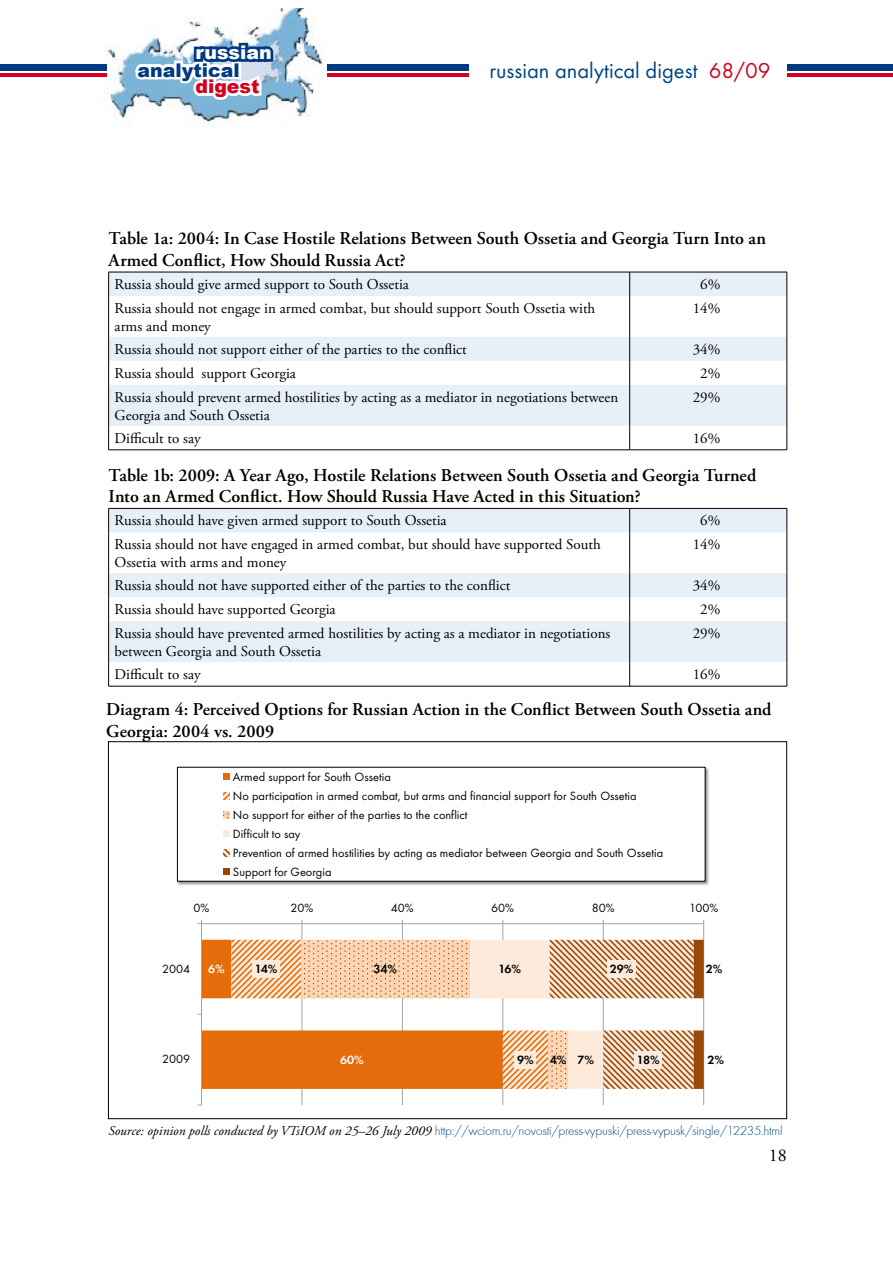
<style>
.page{position:relative;width:893px;height:1263px;background:#fff}
.page>*{position:absolute;margin:0;border:0;box-sizing:border-box;transform-origin:0 0}
.t1{font:22.5px "Futura TOT Boo";color:#004481}
.t2{font:900 18.9px "Arial";color:#003882}
.t3{font:900 18.9px "Arial";color:#fff}
.t4{font:900 18.9px "Arial";color:#d4001e}
.t5{font:600 18px/21.6px "Adobe Garamond Pro";color:#000}
.t6{font:18px "Adobe Garamond Pro";color:#000}
.t7{font:15px/18px "Adobe Garamond Pro";color:#000}
.t8{font:300 13.5px "Futura T";letter-spacing:-.02em;color:#004787}
.t9{font:12.45px/19px "Futura TOT Boo";color:#000}
.t10{font:12.45px "Futura TOT Dem";letter-spacing:-.065em;color:#000}
.t11{font:12.45px "Futura TOT Dem";color:#fff}
.s1{color:#d4001e}
.s2{font-family:"Adobe Garamond Pro";font-weight:400;font-style:italic;color:#000}
</style>
<div class="page">
<hr style="left:307px;top:74px;width:586px;height:3px;background:#d4001e">
<div style="left:307px;top:64px;width:586px;height:7px;background:#003882"></div>
<img style="left:102px;top:8px;width:225px;height:118px">
<div style="left:0;top:64px;width:106px;height:7px;background:#003882"></div>
<hr style="left:0;top:74px;width:106px;height:3px;background:#d4001e">
<svg style="left:131px;top:42px;width:145px;height:62px"></svg>
<div style="left:469px;top:56px;width:318px;height:31px;background:#fff"></div>
<svg style="left:109px;top:273px;width:678px;height:153px;fill:#e7eff9"></svg>
<svg style="left:108px;top:273px;width:1px;height:23px"></svg>
<svg style="left:629px;top:273px;width:1px;height:23px"></svg>
<svg style="left:787px;top:272px;width:1px;height:24px"></svg>
<hr style="left:108px;top:296px;width:1px;height:41px;background:#000">
<hr style="left:629px;top:296px;width:1px;height:41px;background:#000">
<hr style="left:787px;top:296px;width:1px;height:41px;background:#000">
<svg style="left:108px;top:337px;width:1px;height:48px"></svg>
<svg style="left:629px;top:337px;width:1px;height:48px"></svg>
<svg style="left:787px;top:337px;width:1px;height:48px"></svg>
<hr style="left:108px;top:385px;width:1px;height:41px;background:#000">
<hr style="left:629px;top:385px;width:1px;height:41px;background:#000">
<hr style="left:787px;top:385px;width:1px;height:41px;background:#000">
<svg style="left:108px;top:426px;width:1px;height:23px"></svg>
<svg style="left:629px;top:426px;width:1px;height:23px"></svg>
<svg style="left:787px;top:426px;width:1px;height:24px"></svg>
<hr style="left:108px;top:449px;width:522px;height:1px;background:#000">
<hr style="left:630px;top:449px;width:157px;height:1px;background:#000">
<hr style="left:108px;top:272px;width:522px;height:1px;background:#000">
<hr style="left:630px;top:272px;width:157px;height:1px;background:#000">
<svg style="left:109px;top:509px;width:678px;height:153px;fill:#e7eff9"></svg>
<svg style="left:108px;top:509px;width:1px;height:23px"></svg>
<svg style="left:629px;top:509px;width:1px;height:23px"></svg>
<svg style="left:787px;top:509px;width:1px;height:23px"></svg>
<hr style="left:108px;top:532px;width:1px;height:41px;background:#000">
<hr style="left:629px;top:532px;width:1px;height:41px;background:#000">
<hr style="left:787px;top:532px;width:1px;height:41px;background:#000">
<svg style="left:108px;top:573px;width:1px;height:48px"></svg>
<svg style="left:629px;top:573px;width:1px;height:48px"></svg>
<svg style="left:787px;top:573px;width:1px;height:48px"></svg>
<hr style="left:108px;top:621px;width:1px;height:41px;background:#000">
<hr style="left:629px;top:621px;width:1px;height:41px;background:#000">
<hr style="left:787px;top:621px;width:1px;height:41px;background:#000">
<svg style="left:108px;top:662px;width:1px;height:24px"></svg>
<svg style="left:629px;top:662px;width:1px;height:24px"></svg>
<svg style="left:787px;top:662px;width:1px;height:24px"></svg>
<hr style="left:108px;top:686px;width:522px;height:1px;background:#000">
<hr style="left:630px;top:686px;width:157px;height:1px;background:#000">
<hr style="left:108px;top:508px;width:522px;height:1px;background:#000">
<hr style="left:630px;top:508px;width:157px;height:1px;background:#000">
<hr style="left:302px;top:924px;width:1px;height:181px;background:#a2a3a5">
<hr style="left:402px;top:924px;width:1px;height:181px;background:#a2a3a5">
<hr style="left:503px;top:924px;width:1px;height:181px;background:#a2a3a5">
<hr style="left:603px;top:924px;width:1px;height:181px;background:#a2a3a5">
<hr style="left:703px;top:924px;width:1px;height:181px;background:#a2a3a5">
<hr style="left:201px;top:923px;width:503px;height:1px;background:#a2a3a5">
<hr style="left:201px;top:924px;width:1px;height:181px;background:#a2a3a5">
<svg style="left:198px;top:940px;width:506px;height:149px"></svg>
<div style="left:252px;top:960px;width:28px;height:18px;background:#fdeada"></div>
<div style="left:515px;top:1051px;width:21px;height:17px;background:#fdeada"></div>
<div style="left:607px;top:960px;width:29px;height:18px;background:#fdeada"></div>
<div style="left:635px;top:1051px;width:27px;height:17px;background:#fdeada"></div>
<img style="left:176px;top:766px;width:533px;height:120px">
<div style="left:177px;top:767px;width:528px;height:114px;background:#fff"></div>
<div style="left:223px;top:773px;width:7px;height:7px;background:#e46c0a"></div>
<svg style="left:223px;top:792px;width:7px;height:7px"></svg>
<svg style="left:223px;top:811px;width:7px;height:7px"></svg>
<div style="left:223px;top:830px;width:7px;height:7px;background:#fdeada"></div>
<svg style="left:223px;top:849px;width:7px;height:7px"></svg>
<div style="left:223px;top:868px;width:7px;height:7px;background:#984807"></div>
<p class="t3" style="left:195px;top:39px;width:78px">russian</p>
<p class="t2" style="left:138px;top:56px;width:104px">analytical</p>
<p class="t4" style="left:195px;top:73px;width:66px">digest</p>
<h1 class="t1" style="left:489px;top:57px;width:283px">russian analytical digest <span class="s1">68/09</span></h1>
<p class="t5" style="left:109px;top:228px;width:659px">Table 1a: 2004: In Case Hostile Relations Between South Ossetia and Georgia Turn Into an<br>Armed Conflict, How Should Russia Act?</p>
<p class="t7" style="left:115px;top:276px;width:296px">Russia should give armed support to South Ossetia</p>
<p class="t7" style="left:700px;top:276px;width:22px">6%</p>
<p class="t7" style="left:115px;top:300px;width:482px">Russia should not engage in armed combat, but should support South Ossetia with arms and money</p>
<p class="t7" style="left:693px;top:300px;width:29px">14%</p>
<p class="t7" style="left:115px;top:341px;width:354px">Russia should not support either of the parties to the conflict</p>
<p class="t7" style="left:693px;top:341px;width:29px">34%</p>
<p class="t7" style="left:115px;top:365px;width:183px">Russia should support Georgia</p>
<p class="t7" style="left:700px;top:365px;width:22px">2%</p>
<p class="t7" style="left:115px;top:389px;width:505px">Russia should prevent armed hostilities by acting as a mediator in negotiations between<br>Georgia and South Ossetia</p>
<p class="t7" style="left:693px;top:389px;width:29px">29%</p>
<p class="t7" style="left:115px;top:429px;width:88px">Difficult to say</p>
<p class="t7" style="left:693px;top:429px;width:29px">16%</p>
<p class="t5" style="left:109px;top:464px;width:649px">Table 1b: 2009: A Year Ago, Hostile Relations Between South Ossetia and Georgia Turned<br>Into an Armed Conflict. How Should Russia Have Acted in this Situation?</p>
<p class="t7" style="left:115px;top:512px;width:334px">Russia should have given armed support to South Ossetia</p>
<p class="t7" style="left:700px;top:512px;width:22px">6%</p>
<p class="t7" style="left:115px;top:536px;width:488px">Russia should not have engaged in armed combat, but should have supported South<br>Ossetia with arms and money</p>
<p class="t7" style="left:693px;top:536px;width:29px">14%</p>
<p class="t7" style="left:115px;top:577px;width:397px">Russia should not have supported either of the parties to the conflict</p>
<p class="t7" style="left:693px;top:577px;width:29px">34%</p>
<p class="t7" style="left:115px;top:601px;width:223px">Russia should have supported Georgia</p>
<p class="t7" style="left:700px;top:601px;width:22px">2%</p>
<p class="t7" style="left:115px;top:625px;width:497px">Russia should have prevented armed hostilities by acting as a mediator in negotiations between Georgia and South Ossetia</p>
<p class="t7" style="left:693px;top:625px;width:29px">29%</p>
<p class="t7" style="left:115px;top:666px;width:88px">Difficult to say</p>
<p class="t7" style="left:693px;top:666px;width:29px">16%</p>
<p class="t5" style="left:106px;top:699px;width:667px">Diagram 4: Perceived Options for Russian Action in the Conflict Between South Ossetia and<br>Georgia: 2004 vs. 2009</p>
<p class="t9" style="left:233px;top:767px;width:432px">Armed support for South Ossetia<br>No participation in armed combat, but arms and financial support for South Ossetia<br>No support for either of the parties to the conflict<br>Difficult to say<br>Prevention of armed hostilities by acting as mediator between Georgia and South Ossetia Support for Georgia</p>
<p class="t9" style="left:194px;top:898px;width:17px">0%</p>
<p class="t9" style="left:290px;top:898px;width:24px">20%</p>
<p class="t9" style="left:391px;top:898px;width:24px">40%</p>
<p class="t9" style="left:491px;top:898px;width:24px">60%</p>
<p class="t9" style="left:592px;top:898px;width:24px">80%</p>
<p class="t9" style="left:689px;top:898px;width:31px">100%</p>
<p class="t9" style="left:162px;top:959px;width:29px">2004</p>
<p class="t11" style="left:208px;top:962px;width:18px">6%</p>
<p class="t10" style="left:255px;top:962px;width:24px">14%</p>
<p class="t9" style="left:162px;top:1050px;width:30px">2009</p>
<p class="t10" style="left:374px;top:962px;width:25px">34%</p>
<p class="t11" style="left:340px;top:1052px;width:25px">60%</p>
<p class="t10" style="left:498px;top:962px;width:24px">16%</p>
<p class="t10" style="left:610px;top:962px;width:25px">29%</p>
<p class="t10" style="left:517px;top:1052px;width:18px">9%</p>
<p class="t10" style="left:550px;top:1052px;width:18px">4%</p>
<p class="t10" style="left:577px;top:1052px;width:18px">7%</p>
<p class="t10" style="left:637px;top:1052px;width:24px">18%</p>
<p class="t10" style="left:706px;top:962px;width:18px">2%</p>
<p class="t10" style="left:707px;top:1052px;width:18px">2%</p>
<p class="t8" style="left:108px;top:1123px;width:676px"><span class="s2">Source: opinion polls conducted by VTsIOM on 25–26 July 2009</span> http://wciom.ru/novosti/press-vypuski/press-vypusk/single/12235.html</p>
<p class="t6" style="left:769px;top:1145px;width:19px">18</p>
</div>
